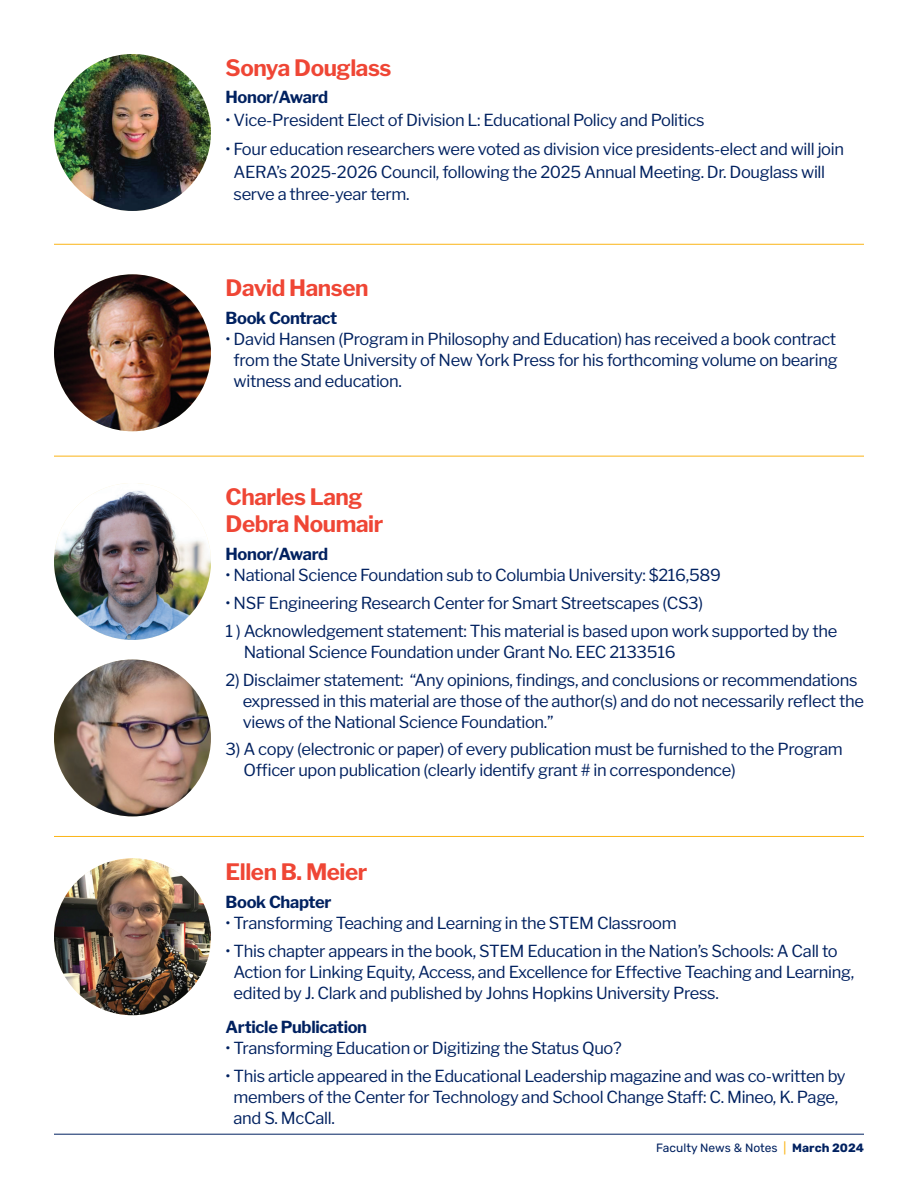
<style>
.page{position:relative;width:918px;height:1188px;background:#fff}
.page>*{position:absolute;margin:0;border:0;box-sizing:border-box;transform-origin:0 0}
.t1{font:700 22.5px/27.8px "Libre Franklin";letter-spacing:-.02em;color:#ef4635}
.t2{font:16.5px/21px "Libre Franklin";letter-spacing:-.02em;color:#002160}
.t3{font:700 16.5px "Libre Franklin";letter-spacing:-.02em;color:#002160}
.t4{font:12px "Rubik";color:#002160}
.s1{color:#fbb416}
.s2{font-weight:700}
</style>
<div class="page">
<hr style="left:54px;top:1134px;width:810px;height:1px;background:#002160">
<img style="left:54px;top:274px;width:157px;height:157px;border-radius:78px">
<hr style="left:54px;top:244px;width:810px;height:1px;background:#fbb416">
<img style="left:54px;top:54px;width:157px;height:157px;border-radius:78px">
<img style="left:54px;top:858px;width:157px;height:157px;border-radius:78px">
<hr style="left:54px;top:836px;width:810px;height:1px;background:#fbb416">
<hr style="left:54px;top:456px;width:810px;height:1px;background:#fbb416">
<img style="left:54px;top:483px;width:157px;height:157px;border-radius:78px">
<img style="left:54px;top:659px;width:157px;height:157px;border-radius:78px">
<h1 class="t1" style="left:226px;top:52px;width:167px">Sonya Douglass</h1>
<p class="t3" style="left:226px;top:85px;width:104px">Honor/Award</p>
<p class="t2" style="left:226px;top:108px;width:481px">• Vice-President Elect of Division L: Educational Policy and Politics</p>
<p class="t2" style="left:234px;top:136px;width:612px;line-height:22.5px;text-indent:-8px">• Four education researchers were voted as division vice presidents-elect and will join<br>AERA’s 2025-2026 Council, following the 2025 Annual Meeting. Dr. Douglass will serve a three-year term.</p>
<h1 class="t1" style="left:226px;top:272px;width:144px">David Hansen</h1>
<p class="t3" style="left:226px;top:305px;width:113px">Book Contract</p>
<p class="t2" style="left:234px;top:327px;width:606px;text-align:justify;text-indent:-8px">• David Hansen (Program in Philosophy and Education) has received a book contract from the State University of New York Press for his forthcoming volume on bearing witness and education.</p>
<h1 class="t1" style="left:226px;top:481px;width:159px">Charles Lang<br>Debra Noumair</h1>
<p class="t3" style="left:226px;top:541px;width:104px">Honor/Award</p>
<p class="t2" style="left:226px;top:563px;width:497px">• National Science Foundation sub to Columbia University: $216,589</p>
<p class="t2" style="left:226px;top:588px;width:613px;line-height:27.8px">• NSF Engineering Research Center for Smart Streetscapes (CS3)<br>1 ) Acknowledgement statement: This material is based upon work supported by the</p>
<p class="t2" style="left:244px;top:640px;width:433px">National Science Foundation under Grant No. EEC 2133516</p>
<p class="t2" style="left:243px;top:667px;width:623px;text-indent:-17px">2) Disclaimer statement: “Any opinions, findings, and conclusions or recommendations expressed in this material are those of the author(s) and do not necessarily reflect the views of the National Science Foundation.”</p>
<p class="t2" style="left:243px;top:737px;width:601px;text-indent:-18px">3) A copy (electronic or paper) of every publication must be furnished to the Program<br>Officer upon publication (clearly identify grant # in correspondence)</p>
<h1 class="t1" style="left:226px;top:856px;width:143px">Ellen B. Meier</h1>
<p class="t3" style="left:226px;top:889px;width:107px">Book Chapter</p>
<p class="t2" style="left:226px;top:911px;width:453px">• Transforming Teaching and Learning in the STEM Classroom</p>
<p class="t2" style="left:234px;top:939px;width:622px;text-indent:-8px">• This chapter appears in the book, STEM Education in the Nation’s Schools: A Call to<br>Action for Linking Equity, Access, and Excellence for Effective Teaching and Learning, edited by J. Clark and published by Johns Hopkins University Press.</p>
<p class="t3" style="left:226px;top:1014px;width:143px">Article Publication</p>
<p class="t2" style="left:226px;top:1036px;width:398px">• Transforming Education or Digitizing the Status Quo?</p>
<p class="t2" style="left:234px;top:1064px;width:614px;text-indent:-8px">• This article appeared in the Educational Leadership magazine and was co-written by members of the Center for Technology and School Change Staff: C. Mineo, K. Page, and S. McCall.</p>
<p class="t4" style="left:656px;top:1141px;width:209px">Faculty News &amp; Notes <span class="s1">|</span> <span class="s2">March 2024</span></p>
</div>
